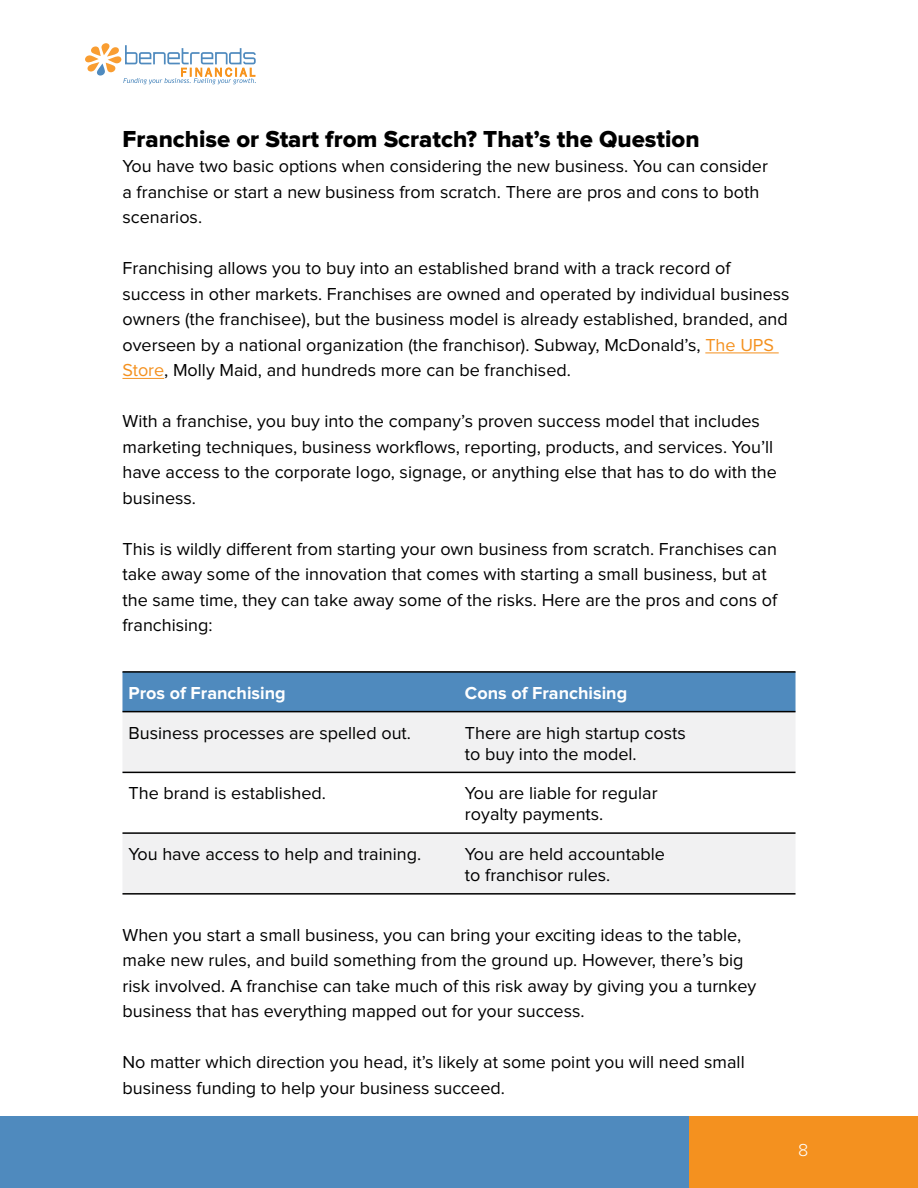
<style>
.page{position:relative;width:918px;height:1188px;background:#fff}
.page>*{position:absolute;margin:0;border:0;box-sizing:border-box;transform-origin:0 0}
.t1{font:24px "Proxima Nova Extrabld";color:#000}
.t2{font:18px/25.5px "Proxima Nova";color:#000}
.t3{font:700 18px "Proxima Nova";color:#fff}
.t4{font:300 18px "Proxima Nova";color:#fff}
.s1{color:#f4911f}
</style>
<div class="page">
<hr style="left:705px;top:353px;width:74px;height:1px;background:#f4911f">
<hr style="left:122px;top:378px;width:42px;height:1px;background:#f4911f">
<div style="left:122px;top:673px;width:674px;height:38px;background:#4f8abe"></div>
<svg style="left:122px;top:712px;width:674px;height:181px;fill:#f1f1f2"></svg>
<hr style="left:122px;top:671px;width:337px;height:2px;background:#000">
<hr style="left:459px;top:671px;width:337px;height:2px;background:#000">
<hr style="left:122px;top:711px;width:337px;height:1px;background:#000">
<hr style="left:459px;top:711px;width:337px;height:1px;background:#000">
<hr style="left:122px;top:772px;width:337px;height:1px;background:#000">
<hr style="left:459px;top:772px;width:337px;height:1px;background:#000">
<hr style="left:122px;top:832px;width:337px;height:2px;background:#000">
<hr style="left:459px;top:832px;width:337px;height:2px;background:#000">
<hr style="left:122px;top:893px;width:337px;height:2px;background:#000">
<hr style="left:459px;top:893px;width:337px;height:2px;background:#000">
<svg style="left:85px;top:43px;width:171px;height:41px"></svg>
<div style="left:688px;top:1116px;width:230px;height:72px;background:#f4911f"></div>
<div style="left:0;top:1116px;width:688px;height:72px;background:#4f8abe"></div>
<h1 class="t1" style="left:122px;top:125px;width:579px">Franchise or Start from Scratch? That’s the Question</h1>
<p class="t2" style="left:122px;top:154px;width:647px">You have two basic options when considering the new business. You can consider a franchise or start a new business from scratch. There are pros and cons to both scenarios.</p>
<p class="t2" style="left:122px;top:256px;width:669px">Franchising allows you to buy into an established brand with a track record of success in other markets. Franchises are owned and operated by individual business owners (the franchisee), but the business model is already established, branded, and overseen by a national organization (the franchisor). Subway, McDonald’s, <span class="s1">The UPS Store</span>, Molly Maid, and hundreds more can be franchised.</p>
<p class="t2" style="left:122px;top:409px;width:656px">With a franchise, you buy into the company’s proven success model that includes marketing techniques, business workflows, reporting, products, and services. You’ll have access to the corporate logo, signage, or anything else that has to do with the business.</p>
<p class="t2" style="left:122px;top:536px;width:656px">This is wildly different from starting your own business from scratch. Franchises can take away some of the innovation that comes with starting a small business, but at the same time, they can take away some of the risks. Here are the pros and cons of franchising:</p>
<p class="t3" style="left:128px;top:683px;width:159px">Pros of Franchising</p>
<p class="t3" style="left:465px;top:683px;width:164px">Cons of Franchising</p>
<p class="t2" style="left:128px;top:720px;width:284px">Business processes are spelled out.</p>
<p class="t2" style="left:465px;top:723px;width:222px;line-height:21px">There are high startup costs to buy into the model.</p>
<p class="t2" style="left:128px;top:781px;width:199px">The brand is established.</p>
<p class="t2" style="left:465px;top:783px;width:194px;line-height:21px">You are liable for regular royalty payments.</p>
<p class="t2" style="left:128px;top:842px;width:294px">You have access to help and training.</p>
<p class="t2" style="left:465px;top:844px;width:202px;line-height:21px">You are held accountable to franchisor rules.</p>
<p class="t2" style="left:122px;top:922px;width:635px">When you start a small business, you can bring your exciting ideas to the table, make new rules, and build something from the ground up. However, there’s big risk involved. A franchise can take much of this risk away by giving you a turnkey business that has everything mapped out for your success.</p>
<p class="t2" style="left:122px;top:1050px;width:624px">No matter which direction you head, it’s likely at some point you will need small business funding to help your business succeed.</p>
<p class="t4" style="left:798px;top:1140px;width:12px">8</p>
</div>
